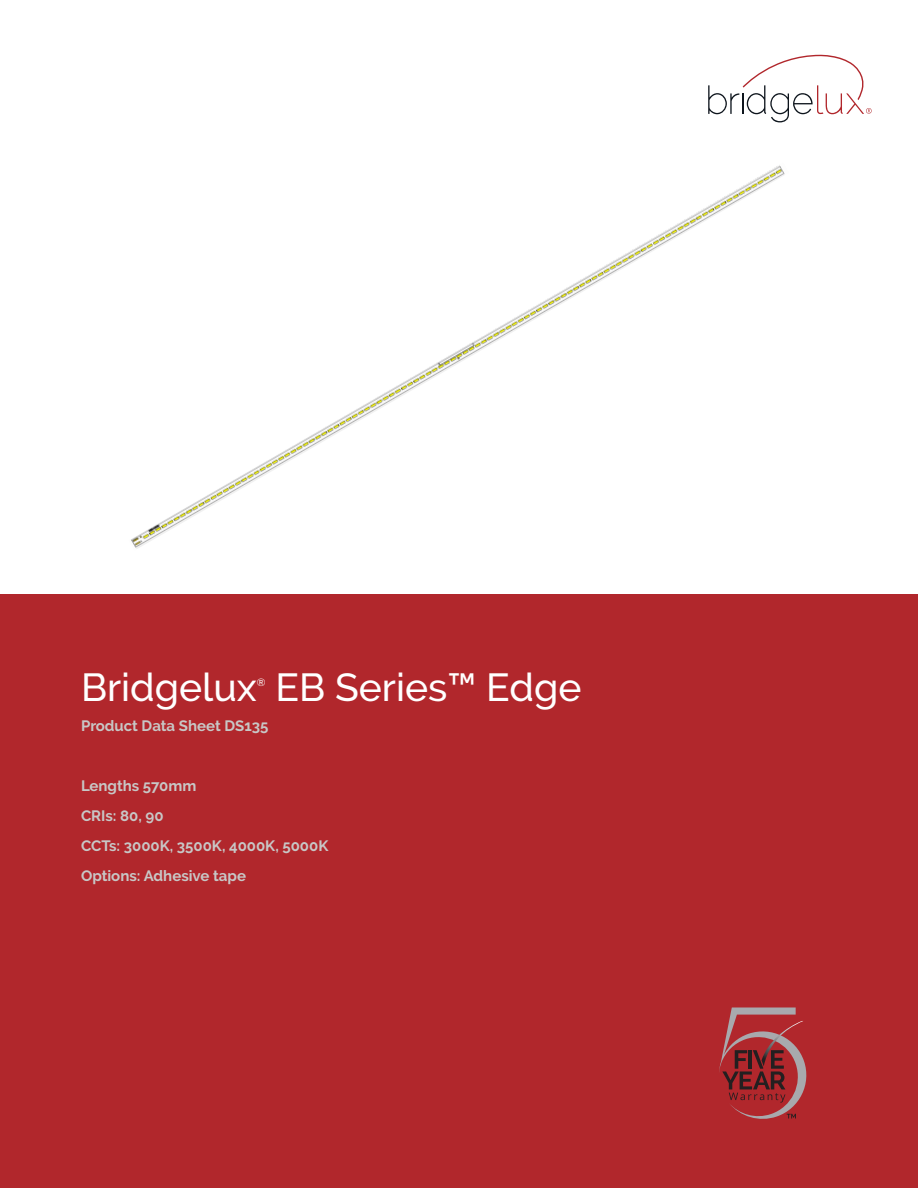
<style>
.page{position:relative;width:918px;height:1188px;background:#fff}
.page>*{position:absolute;margin:0;border:0;box-sizing:border-box;transform-origin:0 0}
.t1{font:500 39px "Raleway";color:#fff}
.t2{font:700 15px/30px "Raleway";color:#c8c7c6}
.t3{font:500 10.5px "Raleway";color:#fff}
</style>
<div class="page">
<div style="left:0;top:594px;width:918px;height:594px;background:#b1272c"></div>
<svg style="left:708px;top:55px;width:164px;height:67px"></svg>
<img style="left:131px;top:165px;width:654px;height:384px">
<svg style="left:719px;top:1007px;width:87px;height:112px"></svg>
<h1 class="t1" style="left:81px;top:665px;width:177px">Bridgelux</h1>
<p class="t3" style="left:257px;top:676px;width:10px">®</p>
<h1 class="t1" style="left:275px;top:665px;width:307px">EB Series™ Edge</h1>
<p class="t2" style="left:81px;top:711px;width:189px">Product Data Sheet DS135</p>
<p class="t2" style="left:81px;top:771px;width:249px">Lengths 570mm<br>CRIs: 80, 90<br>CCTs: 3000K, 3500K, 4000K, 5000K<br>Options: Adhesive tape</p>
</div>
